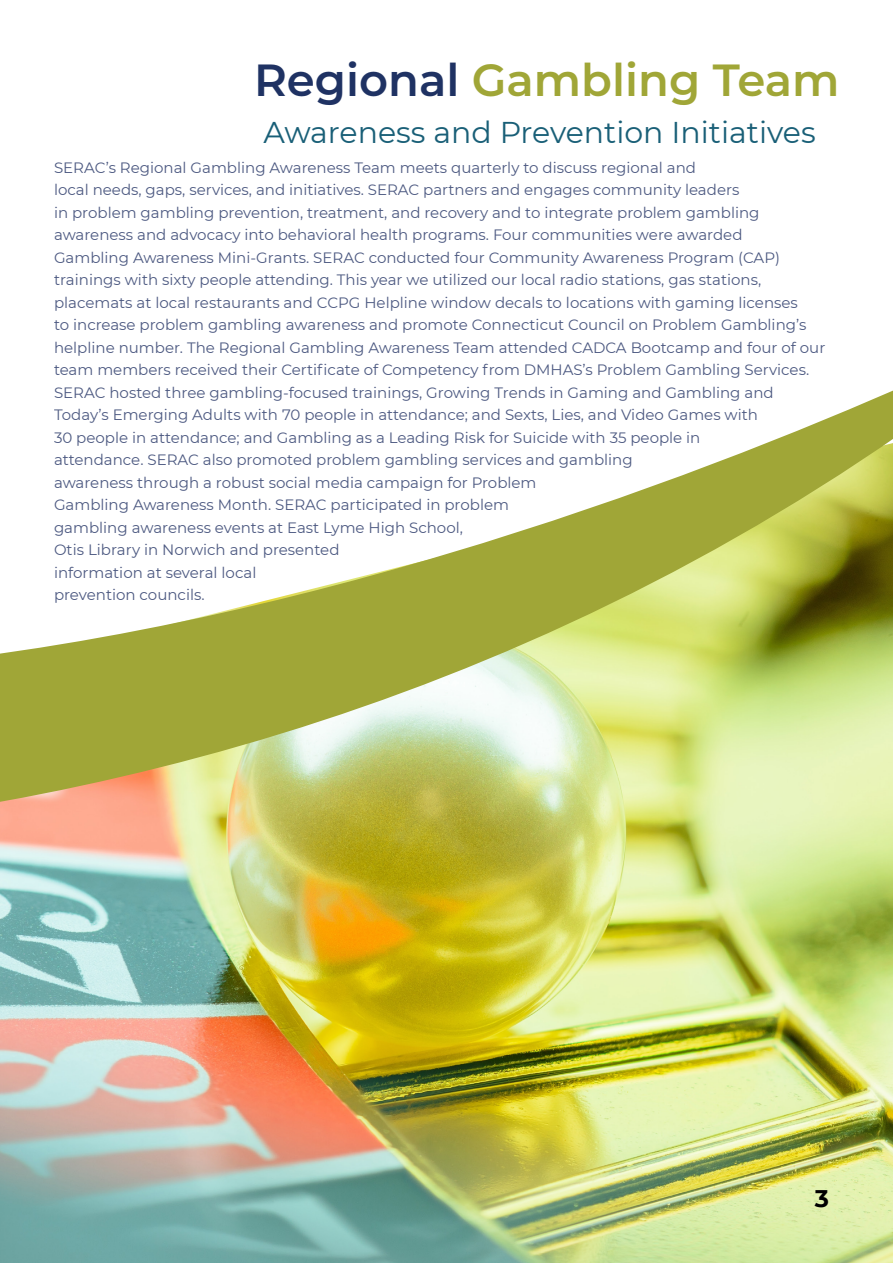
<style>
.page{position:relative;width:893px;height:1263px;background:#fff}
.page>*{position:absolute;margin:0;border:0;box-sizing:border-box;transform-origin:0 0}
.Paragraph_Style_13{font:600 45px "Montserrat";color:#a0a637}
.Paragraph_Style_13-2{font:30px "Montserrat";color:#195f77}
.Paragraph_Style_5{font:700 24px "Montserrat";color:#000001}
.t1{font:15px/22.5px "Montserrat";color:#203062}
.s1{color:#1f3263}
</style>
<div class="page">
<img style="left:0;top:1038px;width:893px;height:225px">
<img style="left:0;top:390px;width:893px;height:648px">
<p class="Paragraph_Style_13" style="left:254px;top:48px;width:587px"><span class="s1">Regional</span> Gambling Team</p>
<p class="Paragraph_Style_13-2" style="left:264px;top:112px;width:554px">Awareness and Prevention Initiatives</p>
<p class="t1" style="left:54px;top:155px;width:773px">SERAC’s Regional Gambling Awareness Team meets quarterly to discuss regional and<br>local needs, gaps, services, and initiatives. SERAC partners and engages community leaders<br>in problem gambling prevention, treatment, and recovery and to integrate problem gambling awareness and advocacy into behavioral health programs. Four communities were awarded<br>Gambling Awareness Mini-Grants. SERAC conducted four Community Awareness Program (CAP) trainings with sixty people attending. This year we utilized our local radio stations, gas stations, placemats at local restaurants and CCPG Helpline window decals to locations with gaming licenses<br>to increase problem gambling awareness and promote Connecticut Council on Problem Gambling’s helpline number. The Regional Gambling Awareness Team attended CADCA Bootcamp and four of our team members received their Certificate of Competency from DMHAS’s Problem Gambling Services.<br>SERAC hosted three gambling-focused trainings, Growing Trends in Gaming and Gambling and Today’s Emerging Adults with 70 people in attendance; and Sexts, Lies, and Video Games with<br>30 people in attendance; and Gambling as a Leading Risk for Suicide with 35 people in<br>attendance. SERAC also promoted problem gambling services and gambling<br>awareness through a robust social media campaign for Problem<br>Gambling Awareness Month. SERAC participated in problem<br>gambling awareness events at East Lyme High School,<br>Otis Library in Norwich and presented<br>information at several local<br>prevention councils.</p>
<p class="Paragraph_Style_5" style="left:815px;top:1181px;width:16px">3</p>
</div>
